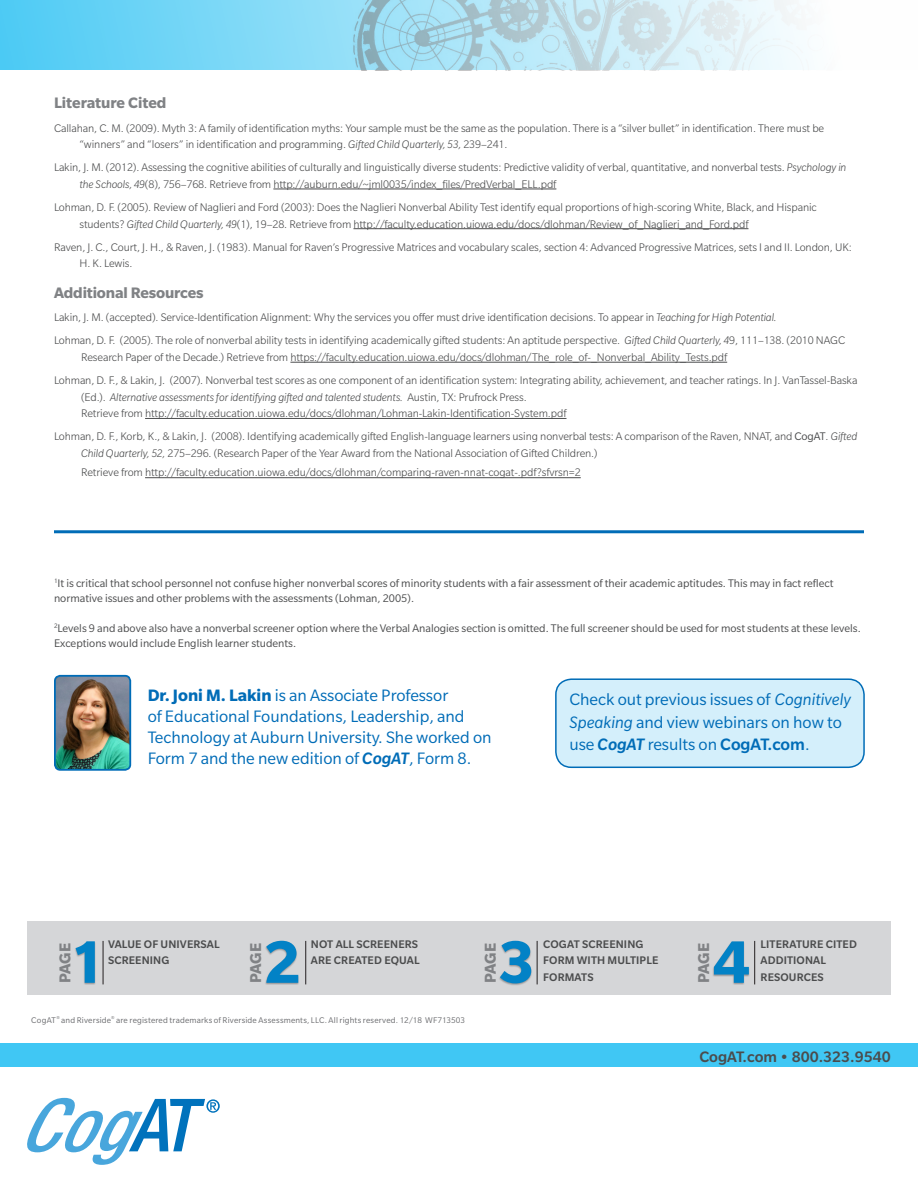
<style>
.page{position:relative;width:918px;height:1188px;background:#fff}
.page>*{position:absolute;margin:0;border:0;box-sizing:border-box;transform-origin:0 0}
.t1{font:italic 500 condensed 73.5px "Helvetica Neue LT Std";color:#48a6dc}
.t2{font:700 65.25px "Slate Pro";color:#0282c6}
.Blue_Body{font:18px/21px "Slate Pro";color:#006cb7}
.t3{font:700 17.1px "Slate Pro";letter-spacing:-.025em;color:#808285}
.Body_Copy{font:700 16.5px "Slate Pro";letter-spacing:-.01em;color:#808285}
.t4{font:500 16.5px "Slate Pro";color:#4b4c4d}
.Body_Copy-2{font:300 12px/16.5px "Slate Pro";letter-spacing:-.01em;color:#4b4c4d}
.Blue_Body-2{font:12px/15px "Slate Pro";color:#4b4c4d}
.t5{font:500 12px/16.4px "Slate Pro";letter-spacing:.01em;color:#4b4c4d}
.t6{font:9px "Slate Pro";letter-spacing:.02em;color:#6c6d70}
.s1{font-style:italic}
.s2{font-weight:400}
.s3{font-weight:700}
.s4{font-weight:500;font-style:italic}
.s5{font-weight:500}
</style>
<div class="page">
<div style="left:27px;top:921px;width:864px;height:74px;background:#d5d6d8"></div>
<hr style="left:103px;top:941px;width:1px;height:43px;background:#231f20">
<hr style="left:305px;top:941px;width:1px;height:43px;background:#231f20">
<hr style="left:537px;top:941px;width:1px;height:43px;background:#231f20">
<hr style="left:754px;top:941px;width:1px;height:43px;background:#231f20">
<div style="left:74px;top:941px;width:22px;height:44px;background:#231f20;opacity:.35"></div>
<div style="left:265px;top:941px;width:35px;height:44px;background:#231f20;opacity:.35"></div>
<div style="left:498px;top:941px;width:35px;height:45px;background:#231f20;opacity:.35"></div>
<div style="left:712px;top:941px;width:38px;height:44px;background:#231f20;opacity:.35"></div>
<svg style="left:0;top:0;width:309px;height:70px;background:#6cd3f6"></svg>
<img style="left:309px;top:0;width:500px;height:70px">
<img style="left:55px;top:676px;width:75px;height:94px">
<div style="left:54px;top:675px;width:77px;height:96px;border:2px solid #006cb7;border-radius:5px"></div>
<div style="left:0;top:1043px;width:918px;height:24px;background:#40c7f4"></div>
<hr style="left:54px;top:530px;width:810px;height:3px;background:#006cb7">
<div style="left:556px;top:679px;width:308px;height:88px;background:#d4effb;border-radius:16px"></div>
<div style="left:555px;top:678px;width:310px;height:90px;border:2px solid #006cb7;border-radius:16px"></div>
<svg style="left:129px;top:1099px;width:91px;height:52px"></svg>
<hr style="left:273px;top:189px;width:283px;height:1px;background:#4b4c4d">
<hr style="left:353px;top:228px;width:395px;height:1px;background:#4b4c4d">
<hr style="left:290px;top:362px;width:437px;height:1px;background:#4b4c4d">
<hr style="left:145px;top:418px;width:421px;height:1px;background:#4b4c4d">
<hr style="left:145px;top:477px;width:436px;height:1px;background:#4b4c4d">
<p class="Body_Copy" style="left:54px;top:94px;width:114px">Literature Cited</p>
<p class="Body_Copy-2" style="left:80px;top:119px;width:746px;text-indent:-26px">Callahan, C. M. (2009). Myth 3: A family of identification myths: Your sample must be the same as the population. There is a “silver bullet” in identification. There must be “winners” and “losers” in identification and programming. <span class="s1">Gifted Child Quarterly, 53,</span> 239–241.</p>
<p class="Body_Copy-2" style="left:80px;top:159px;width:768px;text-indent:-26px">Lakin, J. M. (2012). Assessing the cognitive abilities of culturally and linguistically diverse students: Predictive validity of verbal, quantitative, and nonverbal tests. <span class="s1">Psychology in the Schools, 49</span>(8), 756–768. Retrieve from http://auburn.edu/~jml0035/index_files/PredVerbal_ELL.pdf</p>
<p class="Body_Copy-2" style="left:80px;top:199px;width:739px;text-indent:-26px">Lohman, D. F. (2005). Review of Naglieri and Ford (2003): Does the Naglieri Nonverbal Ability Test identify equal proportions of high-scoring White, Black, and Hispanic students? <span class="s1">Gifted Child Quarterly, 49</span>(1), 19–28. Retrieve from http://faculty.education.uiowa.edu/docs/dlohman/Review_of_Naglieri_and_Ford.pdf</p>
<p class="Body_Copy-2" style="left:80px;top:239px;width:774px;text-indent:-26px">Raven, J. C., Court, J. H., &amp; Raven, J. (1983). Manual for Raven’s Progressive Matrices and vocabulary scales, section 4: Advanced Progressive Matrices, sets I and II. London, UK:<br>H. K. Lewis.</p>
<p class="Body_Copy" style="left:54px;top:284px;width:151px">Additional Resources</p>
<p class="Body_Copy-2" style="left:54px;top:309px;width:724px">Lakin, J. M. (accepted). Service-Identification Alignment: Why the services you offer must drive identification decisions. To appear in <span class="s1">Teaching for High Potential.</span></p>
<p class="Body_Copy-2" style="left:81px;top:332px;width:766px;text-indent:-27px">Lohman, D. F. (2005). The role of nonverbal ability tests in identifying academically gifted students: An aptitude perspective. <span class="s1">Gifted Child Quarterly, 4</span>9, 111–138. (2010 NAGC<br>Research Paper of the Decade.) Retrieve from https://faculty.education.uiowa.edu/docs/dlohman/The_role_of-_Nonverbal_Ability_Tests.pdf</p>
<p class="Body_Copy-2" style="left:81px;top:372px;width:778px;text-indent:-27px">Lohman, D. F., &amp; Lakin, J. (2007). Nonverbal test scores as one component of an identification system: Integrating ability, achievement, and teacher ratings. In J. VanTassel-Baska (Ed.). <span class="s1">Alternative assessments for identifying gifted and talented students.</span> Austin, TX: Prufrock Press.<br>Retrieve from http://faculty.education.uiowa.edu/docs/dlohman/Lohman-Lakin-Identification-System.pdf</p>
<p class="Body_Copy-2" style="left:81px;top:428px;width:778px;text-indent:-27px">Lohman, D. F., Korb, K., &amp; Lakin, J. (2008). Identifying academically gifted English-language learners using nonverbal tests: A comparison of the Raven, NNAT, and <span class="s2">CogAT</span>. <span class="s1">Gifted<br>Child Quarterly, 52,</span> 275–296. (Research Paper of the Year Award from the National Association of Gifted Children.)</p>
<p class="Body_Copy-2" style="left:81px;top:464px;width:501px">Retrieve from http://faculty.education.uiowa.edu/docs/dlohman/comparing-raven-nnat-cogat-.pdf?sfvrsn=2</p>
<p class="Blue_Body-2" style="left:54px;top:575px;width:781px"><sup>1</sup>It is critical that school personnel not confuse higher nonverbal scores of minority students with a fair assessment of their academic aptitudes. This may in fact reflect normative issues and other problems with the assessments (Lohman, 2005).</p>
<p class="Blue_Body-2" style="left:54px;top:620px;width:808px"><sup>2</sup>Levels 9 and above also have a nonverbal screener option where the Verbal Analogies section is omitted. The full screener should be used for most students at these levels.<br>Exceptions would include English learner students.</p>
<p class="Blue_Body" style="left:148px;top:685px;width:345px"><span class="s3">Dr. Joni M. Lakin</span> is an Associate Professor<br>of Educational Foundations, Leadership, and Technology at Auburn University. She worked on Form 7 and the new edition of <span class="s4">CogAT</span>, Form 8.</p>
<p class="Blue_Body" style="left:569px;top:688px;width:283px;line-height:22.5px">Check out previous issues of <span class="s1">Cognitively<br>Speaking</span> and view webinars on how to use <span class="s4">CogAT</span> results on <span class="s5">CogAT.com</span>.</p>
<h3 class="t3" style="left:56px;top:983px;width:41px;rotate:-90deg">PAGE</h3>
<p class="t5" style="left:108px;top:936px;width:113px">VALUE OF UNIVERSAL<br>SCREENING</p>
<h3 class="t3" style="left:246px;top:983px;width:41px;rotate:-90deg">PAGE</h3>
<h2 class="t2" style="left:264px;top:926px;width:39px">2</h2>
<p class="t5" style="left:311px;top:936px;width:110px">NOT ALL SCREENERS<br>ARE CREATED EQUAL</p>
<h3 class="t3" style="left:481px;top:983px;width:41px;rotate:-90deg">PAGE</h3>
<h2 class="t2" style="left:498px;top:926px;width:39px">3</h2>
<p class="t5" style="left:543px;top:936px;width:117px">COGAT SCREENING<br>FORM WITH MULTIPLE<br>FORMATS</p>
<h3 class="t3" style="left:694px;top:983px;width:41px;rotate:-90deg">PAGE</h3>
<h2 class="t2" style="left:713px;top:926px;width:39px">4</h2>
<p class="t5" style="left:761px;top:936px;width:98px">LITERATURE CITED<br>ADDITIONAL<br>RESOURCES</p>
<h2 class="t2" style="left:69px;top:926px;width:39px">1</h2>
<p class="t6" style="left:31px;top:1016px;width:435px">CogAT<sup>®</sup> and Riverside<sup>®</sup> are registered trademarks of Riverside Assessments, LLC. All rights reserved. 12/18 WF713503</p>
<p class="t1" style="left:18px;top:1081px;width:135px">Cog</p>
<p class="t4" style="left:699px;top:1048px;width:193px">CogAT.com • 800.323.9540</p>
</div>
